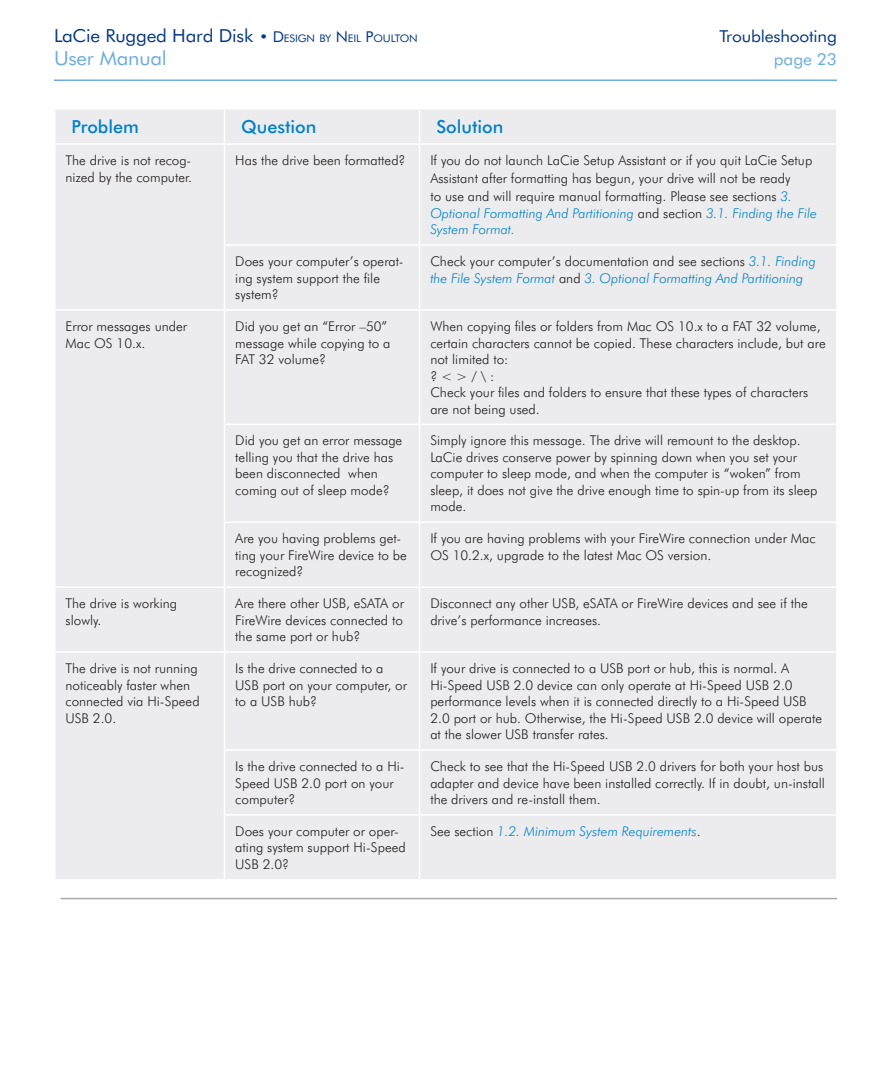
<style>
.page{position:relative;width:891px;height:1080px;background:#fff}
.page>*{position:absolute;margin:0;border:0;box-sizing:border-box;transform-origin:0 0}
.t1{font:19.5px "Futura BT";letter-spacing:-.01em;color:#6caddf;scale:1.05 1}
.t2{font:18px "Futura BT";letter-spacing:-.01em;color:#083981;scale:1.05 1}
.t3{font:500 18px "Futura BT";color:#0082c8}
.t4{font:16.5px "Futura BT";letter-spacing:-.01em;color:#083981;scale:1.05 1}
.t5{font:16.5px "Futura BT";letter-spacing:-.01em;color:#6caddf;scale:1.05 1}
.t6{font:300 13.5px/16.5px "Futura BT";color:#231f20}
.t7{font:italic 300 13.5px/16.5px "Futura BT";color:#0082c8}
.s1{font-size:15px}
.s2{font-size:10.5px}
.s3{font-style:italic;color:#0082c8}
.s4{font-style:normal;color:#231f20}
</style>
<div class="page">
<hr style="left:54px;top:80px;width:783px;height:1px;background:#6caddf">
<hr style="left:61px;top:898px;width:776px;height:1px;background:#a8a9ad">
<div style="left:56px;top:110px;width:780px;height:769px;background:#ececee"></div>
<hr style="left:224px;top:110px;width:1px;height:33px;background:#fff">
<hr style="left:419px;top:110px;width:1px;height:33px;background:#fff">
<hr style="left:54px;top:143px;width:171px;height:2px;background:#fff">
<hr style="left:225px;top:143px;width:195px;height:2px;background:#fff">
<hr style="left:224px;top:145px;width:1px;height:99px;background:#fff">
<hr style="left:420px;top:143px;width:418px;height:2px;background:#fff">
<hr style="left:419px;top:145px;width:1px;height:99px;background:#fff">
<hr style="left:224px;top:246px;width:1px;height:63px;background:#fff">
<hr style="left:419px;top:246px;width:1px;height:63px;background:#fff">
<hr style="left:224px;top:311px;width:1px;height:113px;background:#fff">
<hr style="left:419px;top:311px;width:1px;height:113px;background:#fff">
<hr style="left:224px;top:425px;width:1px;height:97px;background:#fff">
<hr style="left:419px;top:425px;width:1px;height:97px;background:#fff">
<hr style="left:224px;top:523px;width:1px;height:63px;background:#fff">
<hr style="left:419px;top:523px;width:1px;height:63px;background:#fff">
<hr style="left:224px;top:588px;width:1px;height:63px;background:#fff">
<hr style="left:419px;top:588px;width:1px;height:63px;background:#fff">
<hr style="left:224px;top:653px;width:1px;height:96px;background:#fff">
<hr style="left:419px;top:653px;width:1px;height:96px;background:#fff">
<hr style="left:224px;top:751px;width:1px;height:63px;background:#fff">
<hr style="left:419px;top:751px;width:1px;height:63px;background:#fff">
<hr style="left:224px;top:816px;width:1px;height:63px;background:#fff">
<hr style="left:419px;top:816px;width:1px;height:63px;background:#fff">
<hr style="left:54px;top:309px;width:171px;height:2px;background:#fff">
<hr style="left:54px;top:586px;width:171px;height:2px;background:#fff">
<hr style="left:54px;top:651px;width:171px;height:2px;background:#fff">
<hr style="left:224px;top:244px;width:196px;height:2px;background:#fff">
<hr style="left:420px;top:244px;width:418px;height:2px;background:#fff">
<hr style="left:225px;top:309px;width:195px;height:2px;background:#fff">
<hr style="left:420px;top:309px;width:418px;height:2px;background:#fff">
<hr style="left:224px;top:424px;width:196px;height:1px;background:#fff">
<hr style="left:420px;top:424px;width:418px;height:1px;background:#fff">
<hr style="left:224px;top:522px;width:196px;height:1px;background:#fff">
<hr style="left:420px;top:522px;width:418px;height:1px;background:#fff">
<hr style="left:225px;top:586px;width:195px;height:2px;background:#fff">
<hr style="left:420px;top:586px;width:418px;height:2px;background:#fff">
<hr style="left:225px;top:651px;width:195px;height:2px;background:#fff">
<hr style="left:420px;top:651px;width:418px;height:2px;background:#fff">
<hr style="left:224px;top:749px;width:196px;height:2px;background:#fff">
<hr style="left:420px;top:749px;width:418px;height:2px;background:#fff">
<hr style="left:224px;top:814px;width:196px;height:2px;background:#fff">
<hr style="left:420px;top:814px;width:418px;height:2px;background:#fff">
<h2 class="t2" style="left:54px;top:24px;width:348px">LaCie Rugged Hard Disk <span class="s1">• D</span><span class="s2">ESIGN BY</span> <span class="s1">N</span> <span class="s2">EIL</span> <span class="s1">P</span><span class="s2">OULTON</span></h2>
<p class="t4" style="left:719px;top:26px;width:114px">Troubleshooting</p>
<h1 class="t1" style="left:54px;top:46px;width:109px">User Manual</h1>
<p class="t5" style="left:774px;top:49px;width:62px">page 23</p>
<h2 class="t3" style="left:72px;top:116px;width:69px">Problem</h2>
<h2 class="t3" style="left:241px;top:116px;width:77px">Question</h2>
<h2 class="t3" style="left:436px;top:116px;width:69px">Solution</h2>
<p class="t6" style="left:66px;top:152px;width:128px">The drive is not recog&shy;nized by the computer.</p>
<p class="t6" style="left:235px;top:152px;width:172px">Has the drive been formatted?</p>
<p class="t6" style="left:430px;top:151px;width:384px;line-height:18px">If you do not launch LaCie Setup Assistant or if you quit LaCie Setup<br>Assistant after formatting has begun, your drive will not be ready<br>to use and will require manual formatting. Please see sections <span class="s3">3.</span></p>
<p class="t7" style="left:430px;top:205px;width:388px">Optional Formatting And Partitioning <span class="s4">and section</span> 3.1. Finding the File<br>System Format.</p>
<p class="t6" style="left:235px;top:253px;width:170px">Does your computer’s operat&shy;ing system support the file system?</p>
<p class="t7" style="left:430px;top:253px;width:387px"><span class="s4">Check your computer’s documentation and see sections</span> 3.1. Finding the File System Format <span class="s4">and</span> 3. Optional Formatting And Partitioning</p>
<p class="t6" style="left:66px;top:318px;width:123px">Error messages under<br>Mac OS 10.x.</p>
<p class="t6" style="left:235px;top:318px;width:157px">Did you get an “Error –50” message while copying to a<br>FAT 32 volume?</p>
<p class="t6" style="left:430px;top:318px;width:397px">When copying files or folders from Mac OS 10.x to a FAT 32 volume, certain characters cannot be copied. These characters include, but are not limited to:<br>? &lt; &gt; / \ :<br>Check your files and folders to ensure that these types of characters are not being used.</p>
<p class="t6" style="left:235px;top:432px;width:169px">Did you get an error message telling you that the drive has been disconnected when coming out of sleep mode?</p>
<p class="t6" style="left:430px;top:432px;width:389px">Simply ignore this message. The drive will remount to the desktop.<br>LaCie drives conserve power by spinning down when you set your computer to sleep mode, and when the computer is “woken” from sleep, it does not give the drive enough time to spin-up from its sleep mode.</p>
<p class="t6" style="left:235px;top:530px;width:173px">Are you having problems get&shy;ting your FireWire device to be recognized?</p>
<p class="t6" style="left:430px;top:530px;width:387px">If you are having problems with your FireWire connection under Mac<br>OS 10.2.x, upgrade to the latest Mac OS version.</p>
<p class="t6" style="left:66px;top:595px;width:113px">The drive is working slowly.</p>
<p class="t6" style="left:235px;top:595px;width:170px;text-align:justify">Are there other USB, eSATA or FireWire devices connected to the same port or hub?</p>
<p class="t6" style="left:430px;top:595px;width:379px">Disconnect any other USB, eSATA or FireWire devices and see if the drive’s performance increases.</p>
<p class="t6" style="left:66px;top:660px;width:136px">The drive is not running noticeably faster when connected via Hi-Speed<br>USB 2.0.</p>
<p class="t6" style="left:235px;top:660px;width:173px">Is the drive connected to a<br>USB port on your computer, or to a USB hub?</p>
<p class="t6" style="left:430px;top:660px;width:393px">If your drive is connected to a USB port or hub, this is normal. A Hi-Speed USB 2.0 device can only operate at Hi-Speed USB 2.0 performance levels when it is connected directly to a Hi-Speed USB 2.0 port or hub. Otherwise, the Hi-Speed USB 2.0 device will operate at the slower USB transfer rates.</p>
<p class="t6" style="left:235px;top:758px;width:171px">Is the drive connected to a Hi-<br>Speed USB 2.0 port on your computer?</p>
<p class="t6" style="left:430px;top:758px;width:396px;text-align:justify">Check to see that the Hi-Speed USB 2.0 drivers for both your host bus adapter and device have been installed correctly. If in doubt, un-install the drivers and re-install them.</p>
<p class="t6" style="left:235px;top:823px;width:172px">Does your computer or oper&shy;ating system support Hi-Speed<br>USB 2.0?</p>
<p class="t7" style="left:430px;top:823px;width:272px"><span class="s4">See section</span> 1.2. Minimum System Requirements<span class="s4">.</span></p>
</div>
